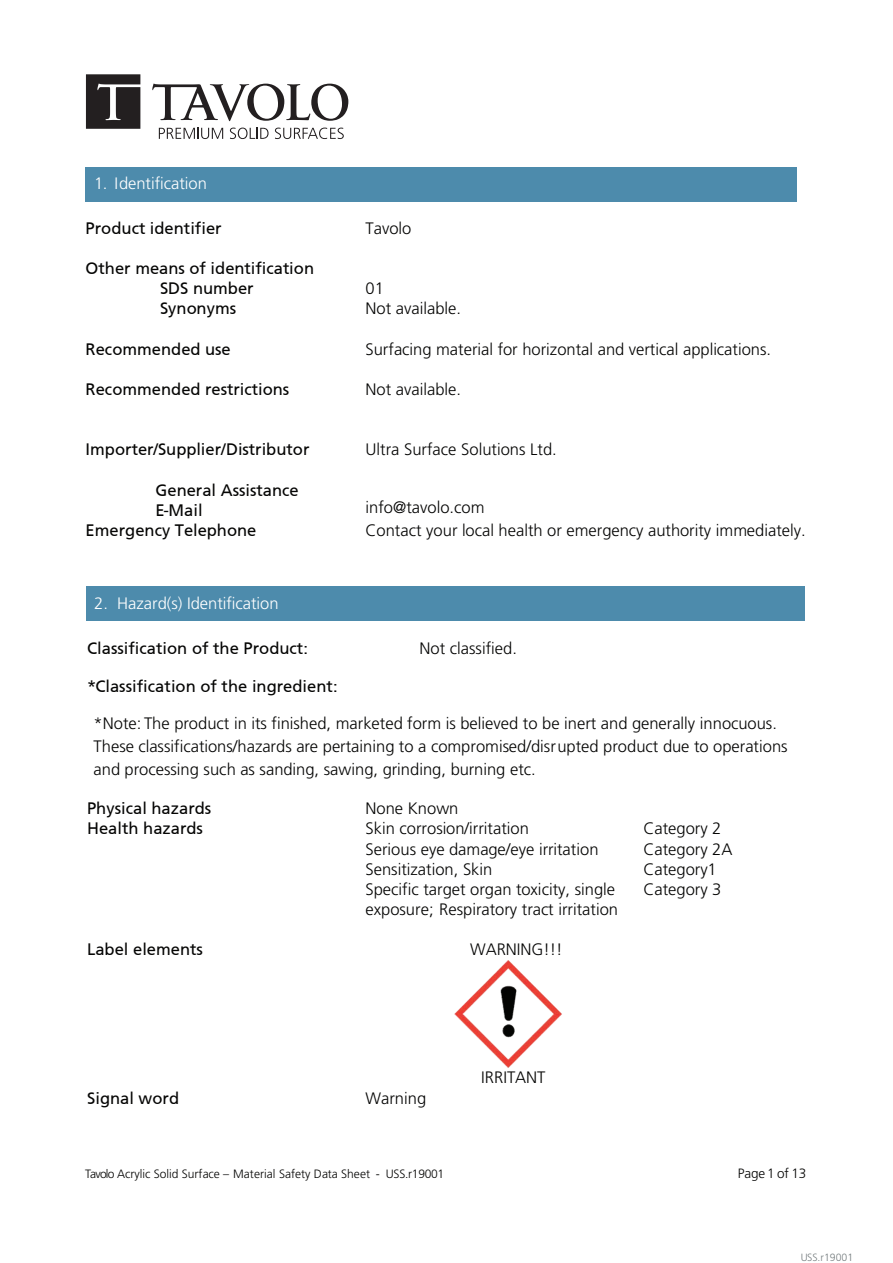
<style>
.page{position:relative;width:893px;height:1263px;background:#fff}
.page>*{position:absolute;margin:0;border:0;box-sizing:border-box;transform-origin:0 0}
.t1{font:300 16.5px/23.2px "Frutiger";color:#050504}
.t2{font:16.5px/20.1px "Frutiger CE";color:#050504}
.t3{font:300 16.5px "Frutiger";color:#fff}
.t4{font:300 13.5px "Frutiger";color:#050504}
.t5{font:300 12px "Frutiger";color:#050504}
.t6{font:300 10.5px "Frutiger";color:#465053}
</style>
<div class="page">
<div style="left:85px;top:167px;width:711px;height:34px;background:#4d8bac"></div>
<div style="left:86px;top:586px;width:718px;height:35px;background:#4d8bac"></div>
<img style="left:455px;top:960px;width:107px;height:108px">
<svg style="left:159px;top:128px;width:64px;height:11px"></svg>
<svg style="left:230px;top:128px;width:39px;height:11px"></svg>
<svg style="left:275px;top:128px;width:69px;height:11px"></svg>
<svg style="left:152px;top:84px;width:196px;height:37px"></svg>
<svg style="left:86px;top:74px;width:54px;height:55px;background:#3c393a"></svg>
<p class="t3" style="left:94px;top:174px;width:114px">1. Identification</p>
<p class="t2" style="left:86px;top:218px;width:138px">Product identifier</p>
<p class="t1" style="left:365px;top:217px;width:48px">Tavolo</p>
<p class="t2" style="left:160px;top:258px;width:156px;text-indent:-74px">Other means of identification<br>SDS number</p>
<p class="t1" style="left:365px;top:277px;width:20px">01</p>
<p class="t2" style="left:160px;top:299px;width:78px">Synonyms</p>
<p class="t1" style="left:365px;top:297px;width:97px">Not available.</p>
<p class="t2" style="left:86px;top:339px;width:147px">Recommended use</p>
<p class="t1" style="left:365px;top:337px;width:407px">Surfacing material for horizontal and vertical applications.</p>
<p class="t2" style="left:86px;top:379px;width:205px">Recommended restrictions</p>
<p class="t1" style="left:365px;top:378px;width:97px">Not available.</p>
<p class="t2" style="left:86px;top:440px;width:225px">Importer/Supplier/Distributor</p>
<p class="t1" style="left:365px;top:438px;width:193px">Ultra Surface Solutions Ltd.</p>
<p class="t2" style="left:155px;top:480px;width:145px">General Assistance<br>E-Mail</p>
<p class="t1" style="left:365px;top:496px;width:121px">info@tavolo.com</p>
<p class="t2" style="left:86px;top:520px;width:172px">Emergency Telephone</p>
<p class="t1" style="left:365px;top:519px;width:442px">Contact your local health or emergency authority immediately.</p>
<p class="t3" style="left:94px;top:594px;width:186px">2. Hazard(s) Identification</p>
<p class="t2" style="left:87px;top:638px;width:222px">Classification of the Product:</p>
<p class="t1" style="left:419px;top:636px;width:99px">Not classified.</p>
<p class="t2" style="left:87px;top:676px;width:252px">*Classification of the ingredient:</p>
<p class="t1" style="left:94px;top:711px;width:696px">*Note: The product in its finished, marketed form is believed to be inert and generally innocuous.<br>These classifications/hazards are pertaining to a compromised/disrupted product due to operations and processing such as sanding, sawing, grinding, burning etc.</p>
<p class="t2" style="left:87px;top:798px;width:126px">Physical hazards</p>
<p class="t1" style="left:365px;top:797px;width:94px">None Known</p>
<p class="t2" style="left:87px;top:818px;width:117px">Health hazards</p>
<p class="t1" style="left:365px;top:817px;width:165px">Skin corrosion/irritation</p>
<p class="t1" style="left:643px;top:817px;width:80px">Category 2</p>
<p class="t1" style="left:365px;top:837px;width:235px">Serious eye damage/eye irritation</p>
<p class="t1" style="left:643px;top:837px;width:91px">Category 2A</p>
<p class="t1" style="left:365px;top:857px;width:128px">Sensitization, Skin</p>
<p class="t1" style="left:643px;top:857px;width:75px">Category 1</p>
<p class="t1" style="left:365px;top:879px;width:254px;line-height:20px">Specific target organ toxicity, single exposure; Respiratory tract irritation</p>
<p class="t1" style="left:643px;top:877px;width:80px">Category 3</p>
<p class="t2" style="left:87px;top:939px;width:117px">Label elements</p>
<p class="t1" style="left:470px;top:938px;width:94px">WARNING!!!</p>
<p class="t2" style="left:87px;top:1088px;width:94px">Signal word</p>
<p class="t1" style="left:365px;top:1086px;width:62px">Warning</p>
<p class="t1" style="left:481px;top:1066px;width:66px">IRRITANT</p>
<p class="t5" style="left:85px;top:1166px;width:361px">Tavolo Acrylic Solid Surface – Material Safety Data Sheet - USS.r19001</p>
<p class="t4" style="left:738px;top:1165px;width:70px">Page 1 of 13</p>
<p class="t6" style="left:800px;top:1252px;width:55px">USS.r19001</p>
</div>
